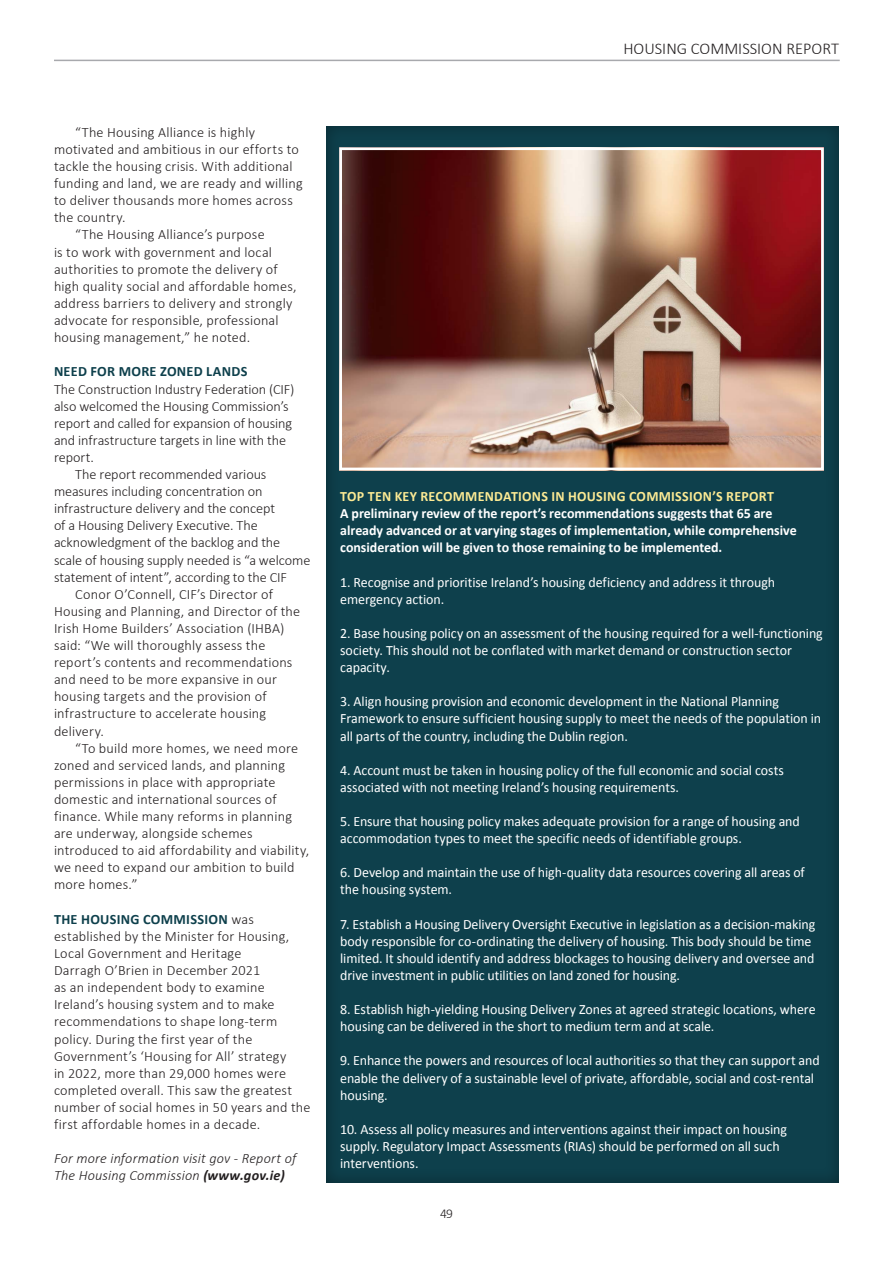
<style>
.page{position:relative;width:893px;height:1263px;background:#fff}
.page>*{position:absolute;margin:0;border:0;box-sizing:border-box;transform-origin:0 0}
.t1{font:300 16.5px "Calibri";color:#231f20}
.t2{font:300 14.25px/17.1px "Calibri";letter-spacing:.01em;color:#231f20}
.t3{font:14.25px/17.1px "Calibri";letter-spacing:-.005em;color:#fff}
.t4{font:700 14.25px/17.1px "Calibri";letter-spacing:-.005em;color:#fff}
.t5{font:italic 300 14.25px/17.1px "Calibri";letter-spacing:.01em;color:#231f20}
.t6{font:700 14.25px "Calibri";letter-spacing:.02em;color:#fcea94}
.t7{font:700 14.25px "Calibri";letter-spacing:.02em;color:#0e404c}
.t8{font:300 13.5px "Calibri";color:#231f20}
.s1{font-weight:700;color:#0e404c}
.s2{font-weight:700}
</style>
<div class="page">
<div style="left:324px;top:123px;width:516px;height:1059px;background:#0e404c"></div>
<hr style="left:54px;top:60px;width:786px;height:1px;background:#a8a9ad">
<img style="left:343px;top:151px;width:477px;height:315px">
<div style="left:339px;top:147px;width:485px;height:323px;border:3px solid #fff"></div>
<p class="t2" style="left:54px;top:123px;width:250px;text-indent:21px">“The Housing Alliance is highly motivated and ambitious in our efforts to tackle the housing crisis. With additional funding and land, we are ready and willing to deliver thousands more homes across the country.</p>
<p class="t2" style="left:54px;top:226px;width:244px;text-indent:21px">“The Housing Alliance’s purpose<br>is to work with government and local authorities to promote the delivery of high quality social and affordable homes, address barriers to delivery and strongly advocate for responsible, professional housing management,” he noted.</p>
<p class="t7" style="left:54px;top:362px;width:195px">NEED FOR MORE ZONED LANDS</p>
<p class="t2" style="left:54px;top:380px;width:242px">The Construction Industry Federation (CIF) also welcomed the Housing Commission’s report and called for expansion of housing and infrastructure targets in line with the report.</p>
<p class="t2" style="left:54px;top:466px;width:258px;text-indent:21px">The report recommended various measures including concentration on infrastructure delivery and the concept<br>of a Housing Delivery Executive. The acknowledgment of the backlog and the scale of housing supply needed is “a welcome statement of intent”, according to the CIF</p>
<p class="t2" style="left:54px;top:585px;width:248px;text-indent:21px">Conor O’Connell, CIF’s Director of Housing and Planning, and Director of the Irish Home Builders’ Association (IHBA) said: “We will thoroughly assess the report’s contents and recommendations and need to be more expansive in our housing targets and the provision of infrastructure to accelerate housing delivery.</p>
<p class="t2" style="left:54px;top:739px;width:257px;text-indent:21px">“To build more homes, we need more zoned and serviced lands, and planning permissions in place with appropriate domestic and international sources of finance. While many reforms in planning are underway, alongside schemes introduced to aid affordability and viability, we need to expand our ambition to build more homes.”</p>
<p class="t2" style="left:54px;top:910px;width:258px"><span class="s1">THE HOUSING COMMISSION</span> was established by the Minister for Housing, Local Government and Heritage<br>Darragh O’Brien in December 2021<br>as an independent body to examine Ireland’s housing system and to make recommendations to shape long-term policy. During the first year of the Government’s ‘Housing for All’ strategy<br>in 2022, more than 29,000 homes were completed overall. This saw the greatest number of social homes in 50 years and the first affordable homes in a decade.</p>
<p class="t5" style="left:54px;top:1150px;width:244px">For more information visit gov - Report of<br>The Housing Commission <span class="s2">(www.gov.ie)</span></p>
<p class="t1" style="left:623px;top:39px;width:217px">HOUSING COMMISSION REPORT</p>
<p class="t6" style="left:340px;top:486px;width:435px">TOP TEN KEY RECOMMENDATIONS IN HOUSING COMMISSION’S REPORT</p>
<p class="t4" style="left:340px;top:504px;width:458px">A preliminary review of the report’s recommendations suggests that 65 are already advanced or at varying stages of implementation, while comprehensive consideration will be given to those remaining to be implemented.</p>
<p class="t3" style="left:340px;top:573px;width:436px">1. Recognise and prioritise Ireland’s housing deficiency and address it through emergency action.</p>
<p class="t3" style="left:340px;top:624px;width:484px">2. Base housing policy on an assessment of the housing required for a well-functioning society. This should not be conflated with market demand or construction sector capacity.</p>
<p class="t3" style="left:340px;top:692px;width:482px">3. Align housing provision and economic development in the National Planning<br>Framework to ensure sufficient housing supply to meet the needs of the population in all parts of the country, including the Dublin region.</p>
<p class="t3" style="left:340px;top:761px;width:445px">4. Account must be taken in housing policy of the full economic and social costs associated with not meeting Ireland’s housing requirements.</p>
<p class="t3" style="left:340px;top:812px;width:461px">5. Ensure that housing policy makes adequate provision for a range of housing and accommodation types to meet the specific needs of identifiable groups.</p>
<p class="t3" style="left:340px;top:863px;width:466px">6. Develop and maintain the use of high-quality data resources covering all areas of the housing system.</p>
<p class="t3" style="left:340px;top:915px;width:477px">7. Establish a Housing Delivery Oversight Executive in legislation as a decision-making body responsible for co-ordinating the delivery of housing. This body should be time limited. It should identify and address blockages to housing delivery and oversee and drive investment in public utilities on land zoned for housing.</p>
<p class="t3" style="left:340px;top:1000px;width:477px">8. Establish high-yielding Housing Delivery Zones at agreed strategic locations, where housing can be delivered in the short to medium term and at scale.</p>
<p class="t3" style="left:340px;top:1051px;width:481px">9. Enhance the powers and resources of local authorities so that they can support and enable the delivery of a sustainable level of private, affordable, social and cost-rental housing.</p>
<p class="t3" style="left:340px;top:1120px;width:448px">10. Assess all policy measures and interventions against their impact on housing supply. Regulatory Impact Assessments (RIAs) should be performed on all such interventions.</p>
<p class="t8" style="left:440px;top:1205px;width:14px">49</p>
</div>
